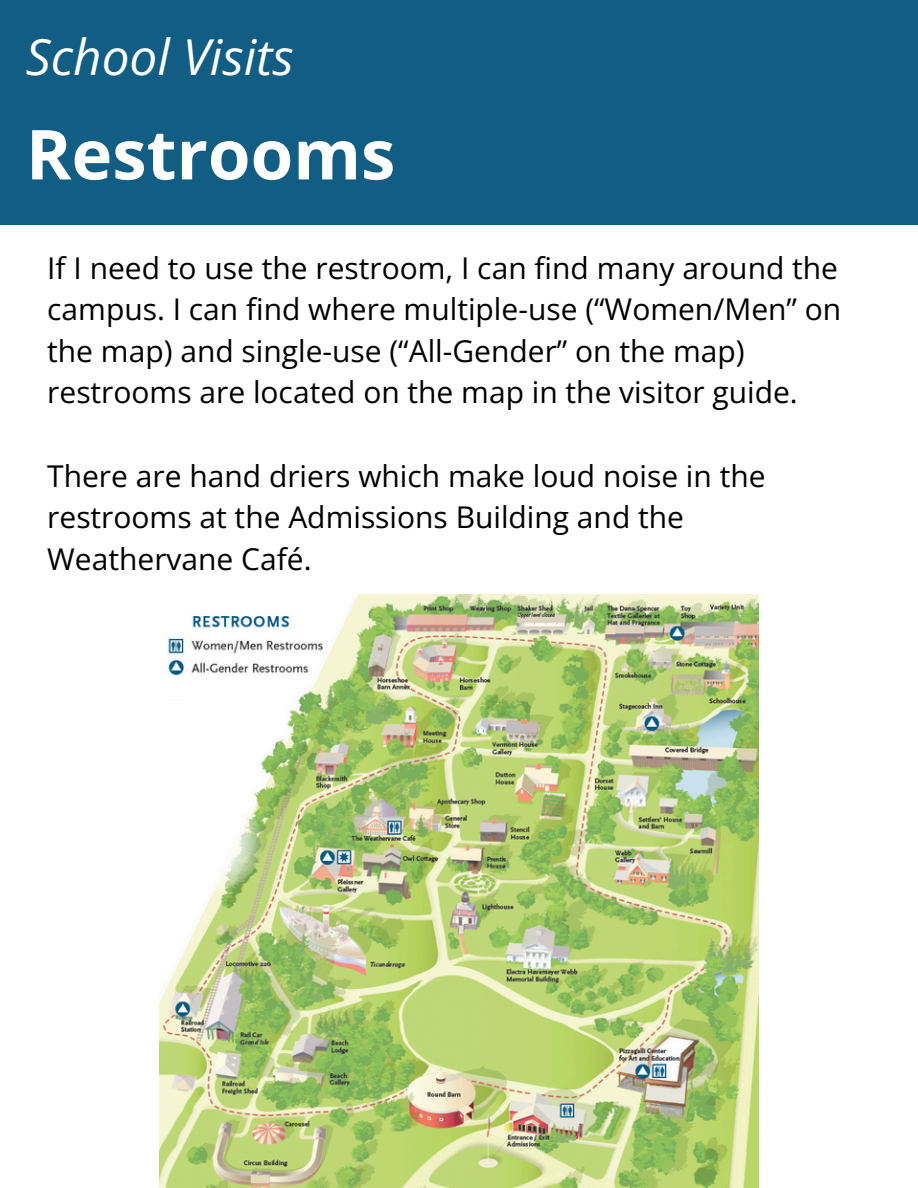
<style>
.page{position:relative;width:918px;height:1188px;background:#fff}
.page>*{position:absolute;margin:0;border:0;box-sizing:border-box;transform-origin:0 0}
.t1{font:700 69px "Open Sans";color:#fff}
.t2{font:italic 49.5px "Open Sans";color:#fff}
.t3{font:30px/41.7px "Open Sans";color:#000}
</style>
<div class="page">
<div style="left:0;top:0;width:918px;height:224px;background:#125d84"></div>
<img style="left:160px;top:594px;width:598px;height:594px">
<div style="left:167px;top:682px;width:111px;height:17px;background:#fff"></div>
<p class="t2" style="left:26px;top:22px;width:269px">School Visits</p>
<h1 class="t1" style="left:26px;top:106px;width:371px">Restrooms</h1>
<p class="t3" style="left:47px;top:246px;width:795px">If I need to use the restroom, I can find many around the campus. I can find where multiple-use (“Women/Men” on the map) and single-use (“All-Gender” on the map) restrooms are located on the map in the visitor guide.</p>
<p class="t3" style="left:47px;top:454px;width:720px">There are hand driers which make loud noise in the restrooms at the Admissions Building and the<br>Weathervane Café.</p>
</div>
